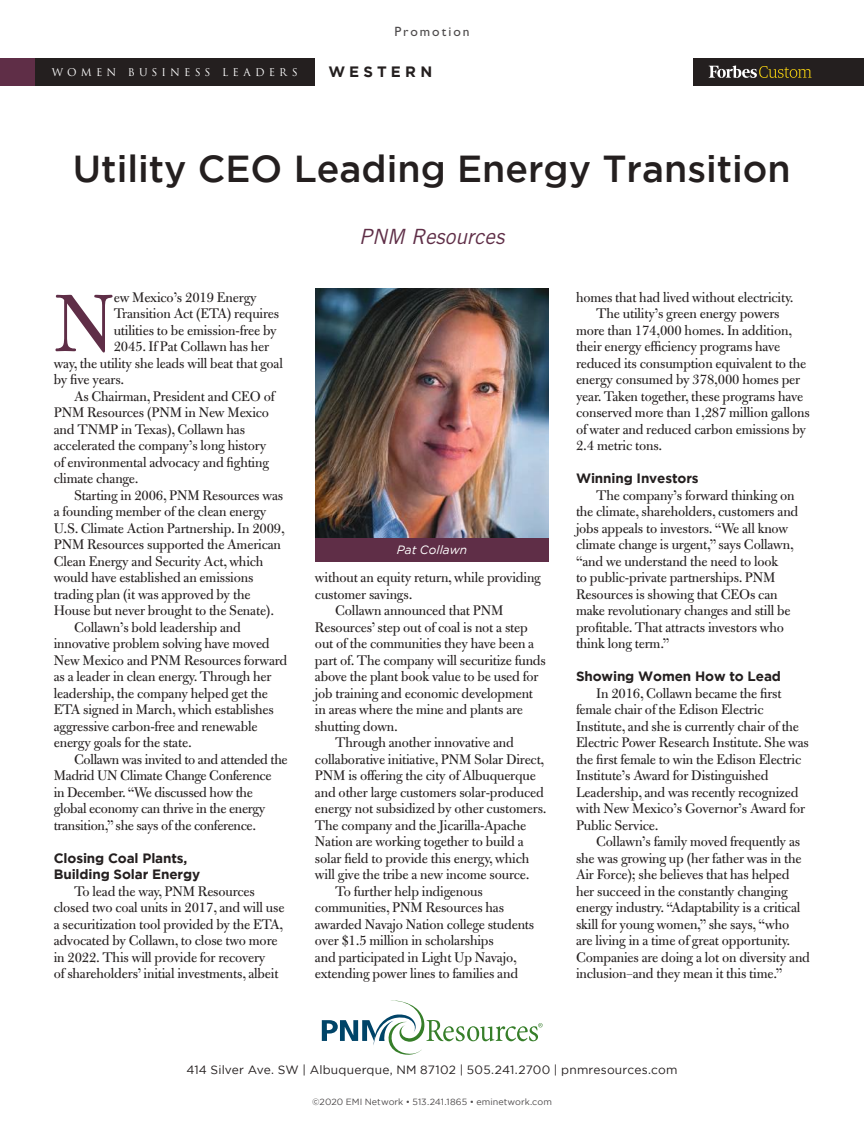
<style>
.page{position:relative;width:864px;height:1134px;background:#fff}
.page>*{position:absolute;margin:0;border:0;box-sizing:border-box;transform-origin:0 0}
.t1{font:87.3px "Bulmer MT Std";color:#5f2e47}
.t2{font:500 37.5px "Gotham";color:#241f1f}
.t3{font:italic 21px "Trade Gothic LT Std";color:#5f2e47}
.t4{font:15px/16.5px "Bulmer MT Std";letter-spacing:-.01em;color:#241f1f}
.t5{font:700 15px "Gotham";letter-spacing:.275em;color:#241f1f}
.t6{font:700 13.5px/16.5px "Gotham";letter-spacing:-.01em;color:#241f1f}
.t7{font:13.5px "Gill Sans Std";letter-spacing:.15em;color:#4e4b4c}
.t8{font:12px "Gotham";letter-spacing:.02em;color:#241f1f}
.t9{font:italic 12px "Gotham";letter-spacing:.005em;color:#fff}
.t10{font:10.35px "Trajan Pro";letter-spacing:.39em;color:#fff}
.t11{font:9px "Gotham";letter-spacing:.01em;color:#4e4b4c}
</style>
<div class="page">
<img style="left:315px;top:288px;width:234px;height:250px">
<div style="left:315px;top:538px;width:234px;height:23px;background:#5f2e47"></div>
<svg style="left:322px;top:1000px;width:221px;height:55px"></svg>
<div style="left:693px;top:58px;width:171px;height:27px;background:#241f1f"></div>
<svg style="left:709px;top:65px;width:103px;height:13px"></svg>
<div style="left:35px;top:58px;width:280px;height:27px;background:#241f1f"></div>
<div style="left:0;top:58px;width:35px;height:27px;background:#5f2e47"></div>
<p class="t7" style="left:394px;top:24px;width:77px">Promotion</p>
<p class="t10" style="left:52px;top:65px;width:248px">WOMEN BUSINESS LEADERS</p>
<p class="t5" style="left:328px;top:63px;width:105px">WESTERN</p>
<h2 class="t2" style="left:73px;top:147px;width:719px">Utility CEO Leading Energy Transition</h2>
<h1 class="t1" style="left:54px;top:277px;width:62px">N</h1>
<p class="t4" style="left:114px;top:289px;width:145px">ew Mexico’s 2019 Energy</p>
<p class="t4" style="left:114px;top:305px;width:167px">Transition Act (ETA) requires</p>
<p class="t4" style="left:114px;top:322px;width:165px">utilities to be emission-free by</p>
<p class="t4" style="left:114px;top:338px;width:157px">2045. If Pat Collawn has her</p>
<p class="t4" style="left:54px;top:355px;width:231px">way, the utility she leads will beat that goal</p>
<p class="t4" style="left:54px;top:371px;width:72px">by five years.</p>
<p class="t4" style="left:74px;top:388px;width:202px">As Chairman, President and CEO of</p>
<p class="t4" style="left:54px;top:404px;width:217px">PNM Resources (PNM in New Mexico</p>
<p class="t4" style="left:54px;top:421px;width:193px">and TNMP in Texas), Collawn has</p>
<p class="t4" style="left:54px;top:437px;width:214px">accelerated the company’s long history</p>
<p class="t4" style="left:54px;top:454px;width:217px">of environmental advocacy and fighting</p>
<p class="t4" style="left:54px;top:470px;width:86px">climate change.</p>
<p class="t4" style="left:74px;top:487px;width:211px">Starting in 2006, PNM Resources was</p>
<p class="t4" style="left:54px;top:503px;width:214px">a founding member of the clean energy</p>
<p class="t4" style="left:54px;top:520px;width:233px">U.S. Climate Action Partnership. In 2009,</p>
<p class="t4" style="left:54px;top:536px;width:229px">PNM Resources supported the American</p>
<p class="t4" style="left:54px;top:553px;width:211px">Clean Energy and Security Act, which</p>
<p class="t4" style="left:54px;top:569px;width:201px">would have established an emissions</p>
<p class="t4" style="left:54px;top:586px;width:198px">trading plan (it was approved by the</p>
<p class="t4" style="left:54px;top:602px;width:222px">House but never brought to the Senate).</p>
<p class="t4" style="left:74px;top:619px;width:168px">Collawn’s bold leadership and</p>
<p class="t4" style="left:54px;top:635px;width:217px">innovative problem solving have moved</p>
<p class="t4" style="left:54px;top:652px;width:235px">New Mexico and PNM Resources forward</p>
<p class="t4" style="left:54px;top:668px;width:219px">as a leader in clean energy. Through her</p>
<p class="t4" style="left:54px;top:685px;width:216px">leadership, the company helped get the</p>
<p class="t4" style="left:54px;top:701px;width:222px">ETA signed in March, which establishes</p>
<p class="t4" style="left:54px;top:718px;width:205px">aggressive carbon-free and renewable</p>
<p class="t4" style="left:54px;top:734px;width:140px">energy goals for the state.</p>
<p class="t4" style="left:74px;top:751px;width:215px">Collawn was invited to and attended the</p>
<p class="t4" style="left:54px;top:767px;width:219px">Madrid UN Climate Change Conference</p>
<p class="t4" style="left:54px;top:784px;width:200px">in December. “We discussed how the</p>
<p class="t4" style="left:54px;top:800px;width:213px">global economy can thrive in the energy</p>
<p class="t4" style="left:54px;top:817px;width:204px">transition,” she says of the conference.</p>
<p class="t6" style="left:54px;top:849px;width:148px">Closing Coal Plants,<br>Building Solar Energy</p>
<p class="t4" style="left:54px;top:883px;width:232px;text-indent:20px">To lead the way, PNM Resources closed two coal units in 2017, and will use a securitization tool provided by the ETA, advocated by Collawn, to close two more in 2022. This will provide for recovery<br>of shareholders’ initial investments, albeit</p>
<h3 class="t3" style="left:359px;top:224px;width:147px">PNM Resources</h3>
<p class="t9" style="left:397px;top:543px;width:72px">Pat Collawn</p>
<p class="t4" style="left:315px;top:569px;width:227px">without an equity return, while providing</p>
<p class="t4" style="left:315px;top:586px;width:99px">customer savings.</p>
<p class="t4" style="left:335px;top:602px;width:170px">Collawn announced that PNM</p>
<p class="t4" style="left:315px;top:619px;width:214px">Resources’ step out of coal is not a step</p>
<p class="t4" style="left:315px;top:635px;width:221px">out of the communities they have been a</p>
<p class="t4" style="left:315px;top:652px;width:232px">part of. The company will securitize funds</p>
<p class="t4" style="left:315px;top:668px;width:225px">above the plant book value to be used for</p>
<p class="t4" style="left:315px;top:685px;width:220px">job training and economic development</p>
<p class="t4" style="left:315px;top:701px;width:210px">in areas where the mine and plants are</p>
<p class="t4" style="left:315px;top:718px;width:85px">shutting down.</p>
<p class="t4" style="left:335px;top:734px;width:180px">Through another innovative and</p>
<p class="t4" style="left:315px;top:751px;width:231px">collaborative initiative, PNM Solar Direct,</p>
<p class="t4" style="left:315px;top:767px;width:222px">PNM is offering the city of Albuquerque</p>
<p class="t4" style="left:315px;top:784px;width:230px">and other large customers solar-produced</p>
<p class="t4" style="left:315px;top:800px;width:233px">energy not subsidized by other customers.</p>
<p class="t4" style="left:315px;top:817px;width:213px">The company and the Jicarilla-Apache</p>
<p class="t4" style="left:315px;top:833px;width:210px">Nation are working together to build a</p>
<p class="t4" style="left:315px;top:850px;width:216px">solar field to provide this energy, which</p>
<p class="t4" style="left:315px;top:866px;width:216px">will give the tribe a new income source.</p>
<p class="t4" style="left:335px;top:883px;width:149px">To further help indigenous</p>
<p class="t4" style="left:315px;top:899px;width:191px">communities, PNM Resources has</p>
<p class="t4" style="left:315px;top:916px;width:221px">awarded Navajo Nation college students</p>
<p class="t4" style="left:315px;top:932px;width:180px">over $1.5 million in scholarships</p>
<p class="t4" style="left:315px;top:949px;width:203px">and participated in Light Up Navajo,</p>
<p class="t4" style="left:315px;top:965px;width:205px">extending power lines to families and</p>
<p class="t4" style="left:576px;top:289px;width:219px">homes that had lived without electricity.</p>
<p class="t4" style="left:596px;top:305px;width:185px">The utility’s green energy powers</p>
<p class="t4" style="left:576px;top:322px;width:218px">more than 174,000 homes. In addition,</p>
<p class="t4" style="left:576px;top:338px;width:206px">their energy efficiency programs have</p>
<p class="t4" style="left:576px;top:355px;width:232px">reduced its consumption equivalent to the</p>
<p class="t4" style="left:576px;top:371px;width:226px">energy consumed by 378,000 homes per</p>
<p class="t4" style="left:576px;top:388px;width:229px">year. Taken together, these programs have</p>
<p class="t4" style="left:576px;top:404px;width:235px">conserved more than 1,287 million gallons</p>
<p class="t4" style="left:576px;top:421px;width:232px">of water and reduced carbon emissions by</p>
<p class="t4" style="left:576px;top:437px;width:88px">2.4 metric tons.</p>
<p class="t6" style="left:576px;top:470px;width:124px">Winning Investors</p>
<p class="t4" style="left:576px;top:487px;width:224px;text-indent:20px">The company’s forward thinking on the climate, shareholders, customers and jobs appeals to investors. “We all know climate change is urgent,” says Collawn, “and we understand the need to look<br>to public-private partnerships. PNM Resources is showing that CEOs can make revolutionary changes and still be profitable. That attracts investors who think long term.”</p>
<p class="t6" style="left:576px;top:668px;width:206px">Showing Women How to Lead</p>
<p class="t4" style="left:576px;top:685px;width:235px;text-indent:20px">In 2016, Collawn became the first female chair of the Edison Electric Institute, and she is currently chair of the Electric Power Research Institute. She was the first female to win the Edison Electric Institute’s Award for Distinguished Leadership, and was recently recognized with New Mexico’s Governor’s Award for Public Service.</p>
<p class="t4" style="left:576px;top:833px;width:236px;text-indent:20px">Collawn’s family moved frequently as she was growing up (her father was in the Air Force); she believes that has helped her succeed in the constantly changing energy industry. “Adaptability is a critical skill for young women,” she says, “who<br>are living in a time of great opportunity.<br>Companies are doing a lot on diversity and inclusion–and they mean it this time.”</p>
<p class="t8" style="left:186px;top:1063px;width:493px">414 Silver Ave. SW | Albuquerque, NM 87102 | 505.241.2700 | pnmresources.com</p>
<p class="t11" style="left:312px;top:1096px;width:241px">©2020 EMI Network • 513.241.1865 • eminetwork.com</p>
</div>
